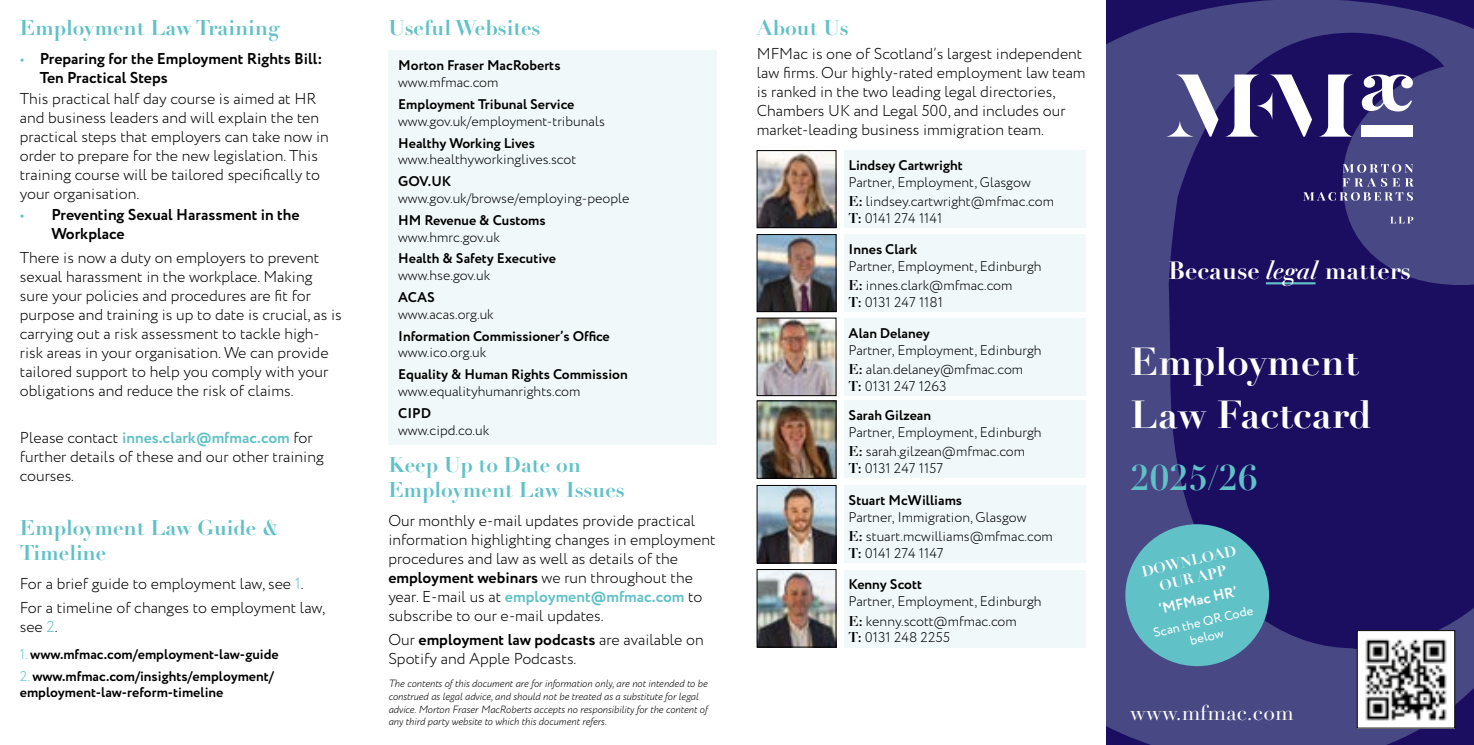
<style>
.page{position:relative;width:1474px;height:745px;background:#fff}
.page>*{position:absolute;margin:0;border:0;box-sizing:border-box;transform-origin:0 0}
.t1{font:700 38.5px/52.5px "Didot LT Pro";color:#fff}
.t2{font:700 35px "Didot LT Pro";color:#60c1c7}
.t3{font:700 24.5px "Didot LT Pro";color:#fff}
.t4{font:700 21px/25.2px "Didot LT Pro";color:#60c1c7}
.t5{font:21px "Didot LT Pro";letter-spacing:.02em;color:#fff}
.t6{font:300 15.75px/18.9px "Circe";color:#000}
.t7{font:700 15.75px/18.9px "Circe";color:#000}
.t8{font:700 14.7px/17.5px "Didot LT Pro";color:#fff;text-align:center}
.t9{font:700 14.7px "Circe";color:#fff}
.t10{font:300 14px/19.2px "Circe";color:#000}
.t11{font:700 14px/16.8px "Circe";color:#000}
.t12{font:12.78px/15.4px "Circe";color:#fff;text-align:center}
.t13{font:italic 300 10.5px/12.6px "Circe";color:#000}
.s1{font-weight:700;color:#60c1c7}
.s2{color:#60c1c7}
.s3{font-weight:300;color:#60c1c7}
.s4{font-weight:700}
.s5{font-family:"Didot LT Pro";font-weight:700}
.s6{font-style:italic}
</style>
<div class="page">
<svg style="left:1106px;top:0;width:367px;height:744px;fill:#1b0e60"></svg>
<svg style="left:1318px;top:74px;width:35px;height:62px"></svg>
<svg style="left:1165px;top:74px;width:53px;height:62px"></svg>
<svg style="left:1224px;top:74px;width:87px;height:62px"></svg>
<div style="left:1361px;top:125px;width:51px;height:11px;background:#fff"></div>
<svg style="left:1342px;top:164px;width:71px;height:8px"></svg>
<svg style="left:1342px;top:178px;width:71px;height:8px"></svg>
<svg style="left:1303px;top:192px;width:109px;height:8px"></svg>
<svg style="left:1390px;top:216px;width:23px;height:7px"></svg>
<svg style="left:1361px;top:74px;width:51px;height:37px"></svg>
<hr style="left:1265px;top:282px;width:50px;height:2px;background:#60c1c7">
<div style="left:843px;top:234px;width:242px;height:78px;background:#f0f8f9"></div>
<div style="left:843px;top:569px;width:242px;height:78px;background:#f0f8f9"></div>
<div style="left:843px;top:150px;width:242px;height:78px;background:#f0f8f9"></div>
<div style="left:843px;top:400px;width:242px;height:78px;background:#f0f8f9"></div>
<img style="left:758px;top:236px;width:76px;height:74px">
<div style="left:756px;top:234px;width:80px;height:78px;border:1px solid #000"></div>
<img style="left:758px;top:571px;width:76px;height:74px">
<div style="left:756px;top:569px;width:80px;height:78px;border:1px solid #000"></div>
<img style="left:758px;top:402px;width:76px;height:74px">
<div style="left:756px;top:400px;width:80px;height:78px;border:1px solid #000"></div>
<img style="left:758px;top:152px;width:76px;height:74px">
<div style="left:756px;top:150px;width:80px;height:78px;border:1px solid #000"></div>
<div style="left:843px;top:318px;width:242px;height:77px;background:#f0f8f9"></div>
<div style="left:843px;top:485px;width:242px;height:77px;background:#f0f8f9"></div>
<img style="left:758px;top:487px;width:76px;height:74px">
<div style="left:756px;top:485px;width:80px;height:78px;border:1px solid #000"></div>
<img style="left:758px;top:319px;width:76px;height:74px">
<div style="left:388px;top:50px;width:329px;height:394px;background:#f0f8f9"></div>
<div style="left:1125px;top:524px;width:143px;height:141px;background:#60c1c7;border-radius:50%"></div>
<img style="left:1358px;top:631px;width:94px;height:95px">
<div style="left:1356px;top:629px;width:98px;height:99px;border:1px solid #000"></div>
<h3 class="t4" style="left:20px;top:15px;width:261px">Employment Law Training</h3>
<p class="t7" style="left:40px;top:50px;width:284px">Preparing for the Employment Rights Bill:<br>Ten Practical Steps</p>
<p class="t6" style="left:20px;top:90px;width:310px">This practical half day course is aimed at HR and business leaders and will explain the ten practical steps that employers can take now in order to prepare for the new legislation. This training course will be tailored specifically to your organisation.</p>
<p class="t7" style="left:51px;top:206px;width:250px">Preventing Sexual Harassment in the<br>Workplace</p>
<p class="t6" style="left:20px;top:248px;width:323px">There is now a duty on employers to prevent sexual harassment in the workplace. Making sure your policies and procedures are fit for purpose and training is up to date is crucial, as is carrying out a risk assessment to tackle high&shy;risk areas in your organisation. We can provide tailored support to help you comply with your obligations and reduce the risk of claims.</p>
<p class="t6" style="left:20px;top:428px;width:305px">Please contact <span class="s1">innes.clark@mfmac.com</span> for further details of these and our other training courses.</p>
<h3 class="t4" style="left:20px;top:515px;width:261px">Employment Law Guide &amp;<br>Timeline</h3>
<p class="t6" style="left:20px;top:572px;width:307px;line-height:23.8px">For a brief guide to employment law, see <span class="s2">1</span>.<br>For a timeline of changes to employment law,</p>
<p class="t6" style="left:20px;top:617px;width:39px">see <span class="s2">2</span>.</p>
<p class="t11" style="left:20px;top:646px;width:260px"><span class="s3">1.</span> www.mfmac.com/employment-law-guide</p>
<p class="t11" style="left:20px;top:667px;width:255px"><span class="s3">2.</span> www.mfmac.com/insights/employment/ employment-law-reform-timeline</p>
<h3 class="t4" style="left:388px;top:15px;width:154px">Useful Websites</h3>
<h3 class="t4" style="left:756px;top:15px;width:93px">About Us</h3>
<p class="t6" style="left:756px;top:44px;width:330px">MFMac is one of Scotland’s largest independent law firms. Our highly-rated employment law team is ranked in the two leading legal directories, Chambers UK and Legal 500, and includes our market-leading business immigration team.</p>
<p class="t11" style="left:398px;top:58px;width:164px">Morton Fraser MacRoberts</p>
<p class="t10" style="left:398px;top:73px;width:102px">www.mfmac.com</p>
<p class="t11" style="left:398px;top:96px;width:178px">Employment Tribunal Service</p>
<p class="t10" style="left:398px;top:112px;width:208px">www.gov.uk/employment-tribunals</p>
<p class="t11" style="left:398px;top:135px;width:138px">Healthy Working Lives</p>
<p class="t10" style="left:398px;top:150px;width:179px">www.healthyworkinglives.scot</p>
<p class="t11" style="left:398px;top:173px;width:55px">GOV.UK</p>
<p class="t10" style="left:398px;top:189px;width:233px">www.gov.uk/browse/employing-people</p>
<p class="t11" style="left:398px;top:212px;width:149px">HM Revenue &amp; Customs</p>
<p class="t10" style="left:398px;top:227px;width:103px">www.hmrc.gov.uk</p>
<p class="t11" style="left:398px;top:251px;width:159px">Health &amp; Safety Executive</p>
<p class="t10" style="left:398px;top:266px;width:94px">www.hse.gov.uk</p>
<p class="t11" style="left:398px;top:289px;width:38px">ACAS</p>
<p class="t10" style="left:398px;top:304px;width:97px">www.acas.org.uk</p>
<p class="t11" style="left:398px;top:328px;width:213px">Information Commissioner’s Office</p>
<p class="t10" style="left:398px;top:343px;width:90px">www.ico.org.uk</p>
<p class="t11" style="left:398px;top:366px;width:231px">Equality &amp; Human Rights Commission</p>
<p class="t10" style="left:398px;top:382px;width:184px">www.equalityhumanrights.com</p>
<p class="t11" style="left:398px;top:405px;width:34px">CIPD</p>
<p class="t10" style="left:398px;top:420px;width:93px">www.cipd.co.uk</p>
<h3 class="t4" style="left:388px;top:452px;width:238px">Keep Up to Date on<br>Employment Law Issues</h3>
<p class="t6" style="left:388px;top:511px;width:329px">Our monthly e-mail updates provide practical information highlighting changes in employment procedures and law as well as details of the <span class="s4">employment webinars</span> we run throughout the year. E-mail us at <span class="s1">employment@mfmac.com</span> to subscribe to our e-mail updates.</p>
<p class="t6" style="left:388px;top:629px;width:317px">Our <span class="s4">employment law podcasts</span> are available on<br>Spotify and Apple Podcasts.</p>
<p class="t11" style="left:848px;top:157px;width:116px">Lindsey Cartwright</p>
<p class="t10" style="left:848px;top:173px;width:207px">Partner, Employment, Glasgow<br><span class="s5">E:</span> lindsey.cartwright@mfmac.com</p>
<p class="t10" style="left:848px;top:209px;width:95px"><span class="s5">T:</span> 0141 274 1141</p>
<p class="t11" style="left:848px;top:241px;width:70px">Innes Clark</p>
<p class="t10" style="left:848px;top:256px;width:194px">Partner, Employment, Edinburgh<br><span class="s5">E:</span> innes.clark@mfmac.com</p>
<p class="t10" style="left:848px;top:293px;width:96px"><span class="s5">T:</span> 0131 247 1181</p>
<p class="t11" style="left:848px;top:325px;width:83px">Alan Delaney</p>
<p class="t10" style="left:848px;top:340px;width:194px">Partner, Employment, Edinburgh<br><span class="s5">E:</span> alan.delaney@mfmac.com</p>
<p class="t10" style="left:848px;top:376px;width:99px"><span class="s5">T:</span> 0131 247 1263</p>
<p class="t11" style="left:848px;top:407px;width:84px">Sarah Gilzean</p>
<p class="t10" style="left:848px;top:423px;width:194px">Partner, Employment, Edinburgh<br><span class="s5">E:</span> sarah.gilzean@mfmac.com</p>
<p class="t10" style="left:848px;top:459px;width:96px"><span class="s5">T:</span> 0131 247 1157</p>
<p class="t11" style="left:848px;top:492px;width:115px">Stuart McWilliams</p>
<p class="t10" style="left:848px;top:507px;width:206px">Partner, Immigration, Glasgow<br><span class="s5">E:</span> stuart.mcwilliams@mfmac.com</p>
<p class="t10" style="left:848px;top:543px;width:96px"><span class="s5">T:</span> 0141 274 1147</p>
<p class="t11" style="left:848px;top:576px;width:75px">Kenny Scott</p>
<p class="t10" style="left:848px;top:591px;width:194px">Partner, Employment, Edinburgh<br><span class="s5">E:</span> kenny.scott@mfmac.com</p>
<p class="t10" style="left:848px;top:628px;width:103px"><span class="s5">T:</span> 0131 248 2255</p>
<p class="t13" style="left:388px;top:677px;width:321px">The contents of this document are for information only, are not intended to be construed as legal advice, and should not be treated as a substitute for legal advice. Morton Fraser MacRoberts accepts no responsibility for the content of any third party website to which this document refers.</p>
<h3 class="t3" style="left:1168px;top:255px;width:244px">Because <span class="s6">legal</span> matters</h3>
<h1 class="t1" style="left:1130px;top:336px;width:243px">Employment<br>Law Factcard</h1>
<h2 class="t2" style="left:1130px;top:455px;width:129px">2025/26</h2>
<p class="t8" style="left:1140px;top:563px;width:98px;rotate:-13deg">DOWNLOAD<br>OUR APP</p>
<p class="t9" style="left:1156px;top:599px;width:82px;rotate:-13deg">‘MFMac HR’</p>
<p class="t12" style="left:1151px;top:625px;width:103px;rotate:-13deg">Scan the QR Code below</p>
<h3 class="t5" style="left:1130px;top:700px;width:165px">www.mfmac.com</h3>
</div>
